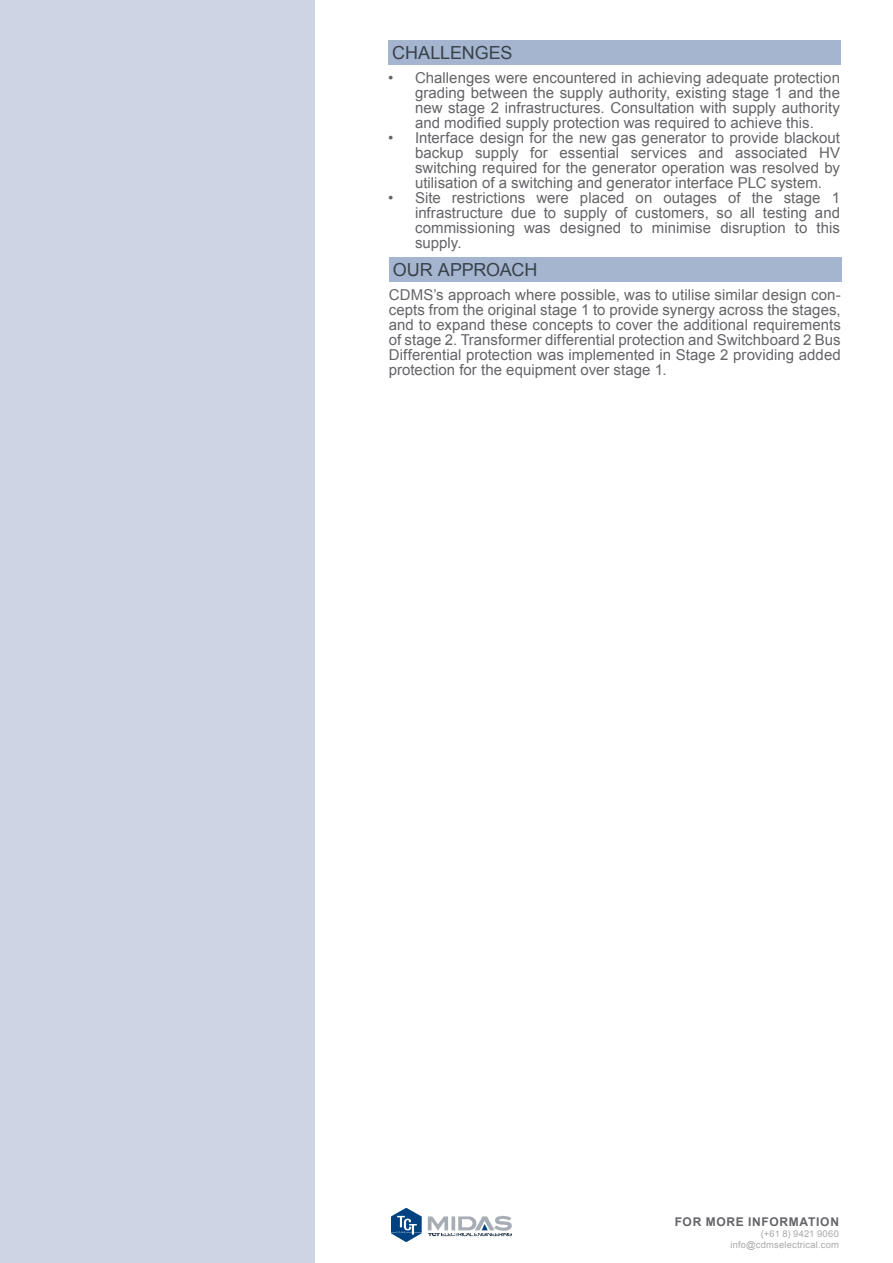
<style>
.page{position:relative;width:893px;height:1263px;background:#fff}
.page>*{position:absolute;margin:0;border:0;box-sizing:border-box;transform-origin:0 0}
.t1{font:18px "Arial";letter-spacing:-.005em;color:#37424a}
.t2{font:15px/15px "Arial";color:#646469;text-align:justify}
.t3{font:700 12px "Arial";letter-spacing:.06em;color:#646469}
.t4{font:9.3px "Arial";letter-spacing:.02em;color:#a8a9ad}
</style>
<div class="page">
<div style="left:0;top:0;width:315px;height:1263px;background:#cdd5e4"></div>
<div style="left:389px;top:257px;width:452px;height:25px;background:#a6b5cf"></div>
<div style="left:388px;top:40px;width:452px;height:25px;background:#a6b5cf"></div>
<img style="left:391px;top:1209px;width:120px;height:32px">
<p class="t1" style="left:392px;top:41px;width:122px">CHALLENGES</p>
<p class="t2" style="left:415px;top:70px;width:426px;text-indent:-27px">• Challenges were encountered in achieving adequate protection grading between the supply authority, existing stage 1 and the new stage 2 infrastructures. Consultation with supply authority and modified supply protection was required to achieve this.</p>
<p class="t2" style="left:415px;top:130px;width:426px;text-indent:-27px">• Interface design for the new gas generator to provide blackout backup supply for essential services and associated HV switching required for the generator operation was resolved by utilisation of a switching and generator interface PLC system.</p>
<p class="t2" style="left:415px;top:190px;width:427px;text-indent:-27px">• Site restrictions were placed on outages of the stage 1 infrastructure due to supply of customers, so all testing and commissioning was designed to minimise disruption to this supply.</p>
<p class="t1" style="left:393px;top:258px;width:146px">OUR APPROACH</p>
<p class="t2" style="left:389px;top:287px;width:453px">CDMS’s approach where possible, was to utilise similar design con&shy;cepts from the original stage 1 to provide synergy across the stages, and to expand these concepts to cover the additional requirements of stage 2. Transformer differential protection and Switchboard 2 Bus Differential protection was implemented in Stage 2 providing added protection for the equipment over stage 1.</p>
<p class="t3" style="left:675px;top:1214px;width:166px">FOR MORE INFORMATION</p>
<p class="t4" style="left:761px;top:1228px;width:79px">(+61 8) 9421 9060</p>
<p class="t4" style="left:730px;top:1239px;width:110px">info@cdmselectrical.com</p>
</div>
